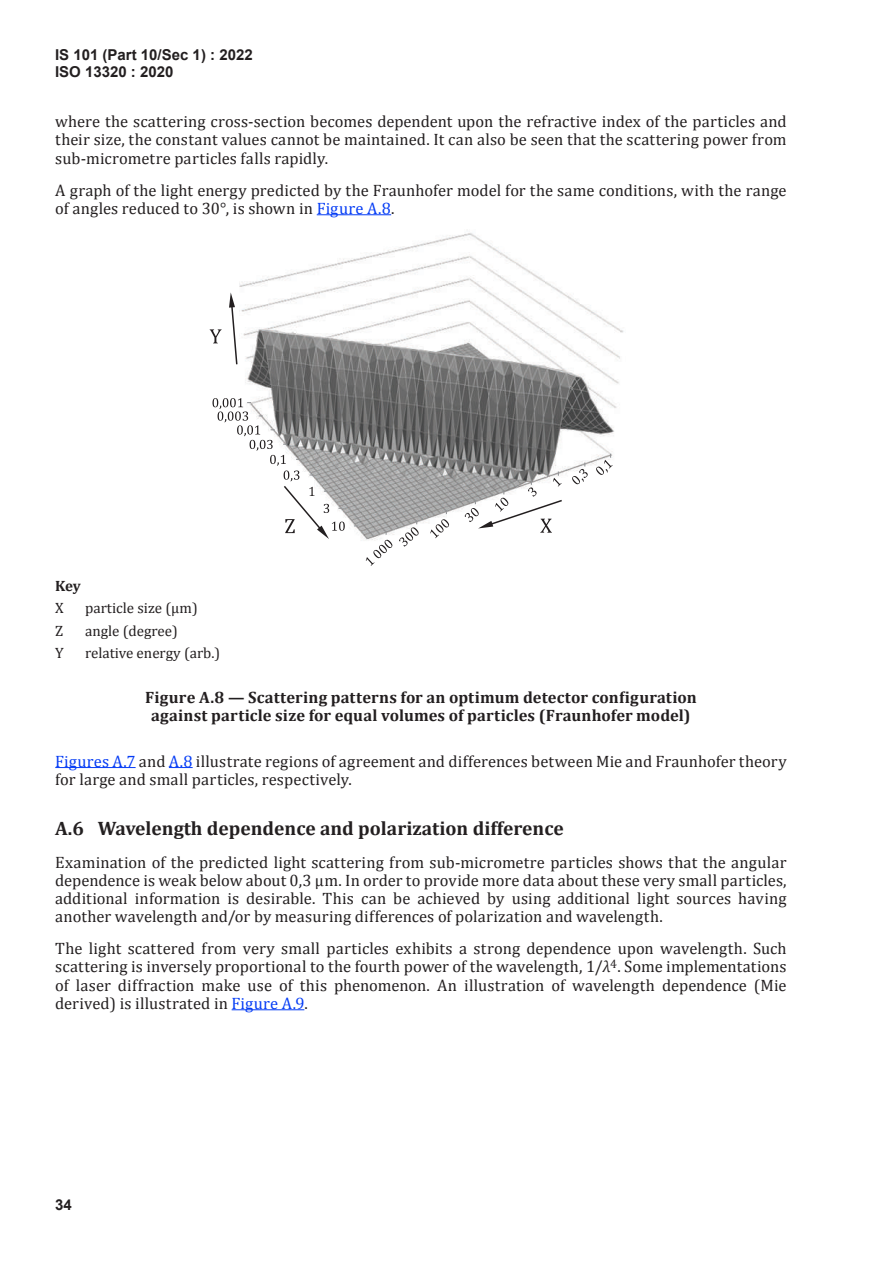
<style>
.page{position:relative;width:893px;height:1263px;background:#fff}
.page>*{position:absolute;margin:0;border:0;box-sizing:border-box;transform-origin:0 0}
.t1{font:700 19.5px "Cambria";color:#231f20}
.t2{font:700 18px "Cambria";color:#231f20}
.t3{font:16.5px/18.1px "Cambria";letter-spacing:.005em;color:#231f20;text-align:justify}
.t4{font:700 16.5px/18.1px "Cambria";letter-spacing:.01em;color:#231f20;text-align:center}
.t5{font:15px "Cambria";color:#231f20}
.t6{font:700 15px/17.2px "Arial";color:#231f20}
.t7{font:700 15px "Cambria";color:#231f20}
.s1{color:#053cf5}
.s2{font-style:italic}
</style>
<div class="page">
<hr style="left:317px;top:214px;width:74px;height:1px;background:#053cf5">
<hr style="left:55px;top:767px;width:81px;height:1px;background:#053cf5">
<svg style="left:169px;top:767px;width:24px;height:1px"></svg>
<hr style="left:232px;top:1009px;width:72px;height:1px;background:#053cf5">
<img style="left:216px;top:233px;width:408px;height:308px">
<svg style="left:572px;top:463px;width:16px;height:21px"></svg>
<svg style="left:596px;top:454px;width:17px;height:21px"></svg>
<svg style="left:430px;top:510px;width:19px;height:28px"></svg>
<svg style="left:399px;top:520px;width:20px;height:27px"></svg>
<svg style="left:366px;top:531px;width:26px;height:35px"></svg>
<svg style="left:465px;top:472px;width:97px;height:61px"></svg>
<svg style="left:212px;top:398px;width:133px;height:141px"></svg>
<svg style="left:229px;top:292px;width:9px;height:72px"></svg>
<svg style="left:210px;top:329px;width:12px;height:14px"></svg>
<p class="t2" style="left:55px;top:35px;width:160px">ISO 13320:2020(E)</p>
<p class="t6" style="left:55px;top:46px;width:199px">IS 101 (Part 10/Sec 1) : 2022<br>ISO 13320 : 2020</p>
<p class="t3" style="left:55px;top:113px;width:733px">where the scattering cross-section becomes dependent upon the refractive index of the particles and their size, the constant values cannot be maintained. It can also be seen that the scattering power from sub-micrometre particles falls rapidly.</p>
<p class="t3" style="left:55px;top:181px;width:733px">A graph of the light energy predicted by the Fraunhofer model for the same conditions, with the range of angles reduced to 30°, is shown in <span class="s1">Figure A.8</span>.</p>
<p class="t7" style="left:55px;top:575px;width:27px">Key</p>
<p class="t5" style="left:55px;top:599px;width:10px">X</p>
<p class="t5" style="left:85px;top:599px;width:114px">particle size (μm)</p>
<p class="t5" style="left:55px;top:622px;width:10px">Z</p>
<p class="t5" style="left:85px;top:622px;width:94px">angle (degree)</p>
<p class="t5" style="left:55px;top:644px;width:10px">Y</p>
<p class="t5" style="left:85px;top:644px;width:137px">relative energy (arb.)</p>
<p class="t4" style="left:145px;top:687px;width:553px">Figure A.8 — Scattering patterns for an optimum detector configuration against particle size for equal volumes of particles (Fraunhofer model)</p>
<p class="t3" style="left:55px;top:752px;width:733px"><span class="s1">Figures A.7</span> and <span class="s1">A.8</span> illustrate regions of agreement and differences between Mie and Fraunhofer theory for large and small particles, respectively.</p>
<p class="t1" style="left:55px;top:814px;width:510px">A.6 Wavelength dependence and polarization difference</p>
<p class="t3" style="left:55px;top:853px;width:733px">Examination of the predicted light scattering from sub-micrometre particles shows that the angular dependence is weak below about 0,3 µm. In order to provide more data about these very small particles, additional information is desirable. This can be achieved by using additional light sources having another wavelength and/or by measuring differences of polarization and wavelength.</p>
<p class="t3" style="left:55px;top:939px;width:733px">The light scattered from very small particles exhibits a strong dependence upon wavelength. Such scattering is inversely proportional to the fourth power of the wavelength, 1/<span class="s2">λ</span><sup>4</sup>. Some implementations of laser diffraction make use of this phenomenon. An illustration of wavelength dependence (Mie derived) is illustrated in <span class="s1">Figure A.9</span>.</p>
<p class="t4" style="left:55px;top:1192px;width:21px">34</p>
<p class="t6" style="left:55px;top:1196px;width:18px">34</p>
</div>
